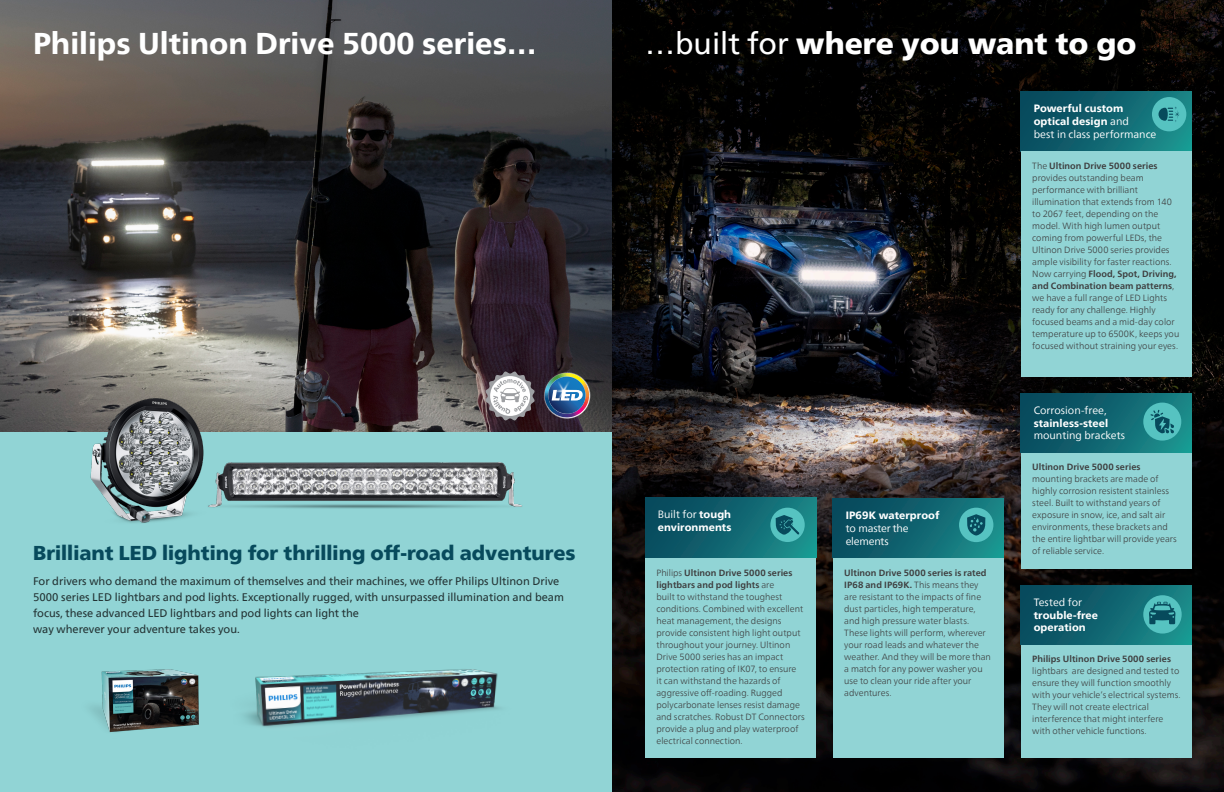
<style>
.page{position:relative;width:1224px;height:792px;background:#fff}
.page>*{position:absolute;margin:0;border:0;box-sizing:border-box;transform-origin:0 0}
.HL_36_pt_dBlue{font:800 30px "Neue Frutiger World";color:#fff}
.HL_36_pt_dBlue-2{font:900 30px "Neue Frutiger World";color:#fff}
.HL_36_pt_dBlue-3{font:900 20px "Neue Frutiger World";color:#074a5c}
.t1{font:11px/16px "Neue Frutiger World";color:#3e3e3f}
.Feature_12_pt_white{font:800 10.6px/12.7px "Neue Frutiger World";letter-spacing:.005em;color:#fff}
.Feature_12_pt_white-2{font:10.6px/12.7px "Neue Frutiger World";color:#fff}
.Feature_12_pt_white-3{font:10.6px/12.7px "Neue Frutiger World";letter-spacing:-.02em;color:#fff}
.Intro_Henning{font:300 9px/12px "Neue Frutiger World";color:#3e3e3f}
.s1{font-weight:400}
.s2{font-weight:700}
.s3{font-weight:800}
</style>
<div class="page">
<img style="left:612px;top:0;width:612px;height:792px">
<img style="left:0;top:0;width:612px;height:433px">
<div style="left:0;top:433px;width:612px;height:359px;background:#91d4d5"></div>
<svg style="left:543px;top:372px;width:48px;height:47px"></svg>
<svg style="left:548px;top:377px;width:38px;height:37px"></svg>
<svg style="left:545px;top:373px;width:38px;height:44px;background:#557998"></svg>
<svg style="left:486px;top:372px;width:49px;height:48px"></svg>
<img style="left:244px;top:669px;width:256px;height:59px">
<img style="left:217px;top:414px;width:314px;height:95px">
<img style="left:74px;top:388px;width:143px;height:135px">
<svg style="left:833px;top:498px;width:171px;height:259px;background:#74bbbe"></svg>
<svg style="left:645px;top:497px;width:171px;height:260px;background:#73bbbe"></svg>
<svg style="left:1021px;top:91px;width:171px;height:286px;background:#77bec1"></svg>
<svg style="left:1021px;top:585px;width:171px;height:172px;background:#65afb3"></svg>
<svg style="left:1021px;top:393px;width:171px;height:176px;background:#67b0b4"></svg>
<img style="left:90px;top:669px;width:109px;height:64px">
<p class="HL_36_pt_dBlue" style="left:33px;top:26px;width:505px">Philips Ultinon Drive 5000 series…</p>
<p class="HL_36_pt_dBlue-3" style="left:33px;top:541px;width:544px">Brilliant LED lighting for thrilling off-road adventures</p>
<p class="t1" style="left:33px;top:573px;width:532px">For drivers who demand the maximum of themselves and their machines, we offer Philips Ultinon Drive 5000 series LED lightbars and pod lights. Exceptionally rugged, with unsurpassed illumination and beam focus, these advanced LED lightbars and pod lights can light the<br>way wherever your adventure takes you.</p>
<p class="HL_36_pt_dBlue-2" style="left:645px;top:26px;width:493px"><span class="s1">…built for</span> where you want to go</p>
<p class="Feature_12_pt_white" style="left:1034px;top:102px;width:91px">Powerful custom</p>
<p class="Feature_12_pt_white" style="left:1034px;top:115px;width:97px">optical design <span class="s1">and</span></p>
<p class="Feature_12_pt_white-2" style="left:1034px;top:128px;width:124px">best in class performance</p>
<p class="Intro_Henning" style="left:1032px;top:160px;width:149px">The <span class="s2">Ultinon Drive 5000 series </span>provides outstanding beam performance with brilliant illumination that extends from 140 to 2067 feet, depending on the model. With high lumen output coming from powerful LEDs, the<br>Ultinon Drive 5000 series provides ample visibility for faster reactions.<br>Now carrying <span class="s2">Flood, Spot, Driving, and Combination beam patterns</span>, we have a full range of LED Lights ready for any challenge. Highly focused beams and a mid-day color temperature up to 6500K, keeps you focused without straining your eyes.</p>
<p class="Feature_12_pt_white" style="left:658px;top:508px;width:75px"><span class="s1">Built for</span> tough environments</p>
<p class="Intro_Henning" style="left:656px;top:567px;width:150px">Philips <span class="s2">Ultinon Drive 5000 series lightbars and pod lights</span> are<br>built to withstand the toughest conditions. Combined with excellent heat management, the designs provide consistent high light output throughout your journey. Ultinon Drive 5000 series has an impact protection rating of IK07, to ensure<br>it can withstand the hazards of aggressive off-roading. Rugged polycarbonate lenses resist damage and scratches. Robust DT Connectors provide a plug and play waterproof electrical connection.</p>
<p class="Feature_12_pt_white-3" style="left:846px;top:509px;width:95px"><span class="s3">IP69K waterproof </span>to master the elements</p>
<p class="Intro_Henning" style="left:844px;top:567px;width:148px"><span class="s2">Ultinon Drive 5000 series is rated<br>IP68 and IP69K.</span> This means they are resistant to the impacts of fine dust particles, high temperature, and high pressure water blasts.<br>These lights will perform, wherever your road leads and whatever the weather. And they will be more than a match for any power washer you use to clean your ride after your adventures.</p>
<p class="Feature_12_pt_white-2" style="left:1034px;top:404px;width:93px">Corrosion-free, <span class="s3">stainless-steel </span>mounting brackets</p>
<p class="Intro_Henning" style="left:1032px;top:461px;width:146px"><span class="s2">Ultinon Drive 5000 series </span>mounting brackets are made of highly corrosion resistent stainless steel. Built to withstand years of exposure in snow, ice, and salt air environments, these brackets and the entire lightbar will provide years of reliable service.</p>
<p class="Feature_12_pt_white" style="left:1034px;top:596px;width:66px"><span class="s1">Tested for </span>trouble-free operation</p>
<p class="Intro_Henning" style="left:1032px;top:653px;width:150px"><span class="s2">Philips Ultinon Drive 5000 series </span>lightbars are designed and tested to ensure they will function smoothly with your vehicle’s electrical systems.<br>They will not create electrical interference that might interfere with other vehicle functions.</p>
</div>
